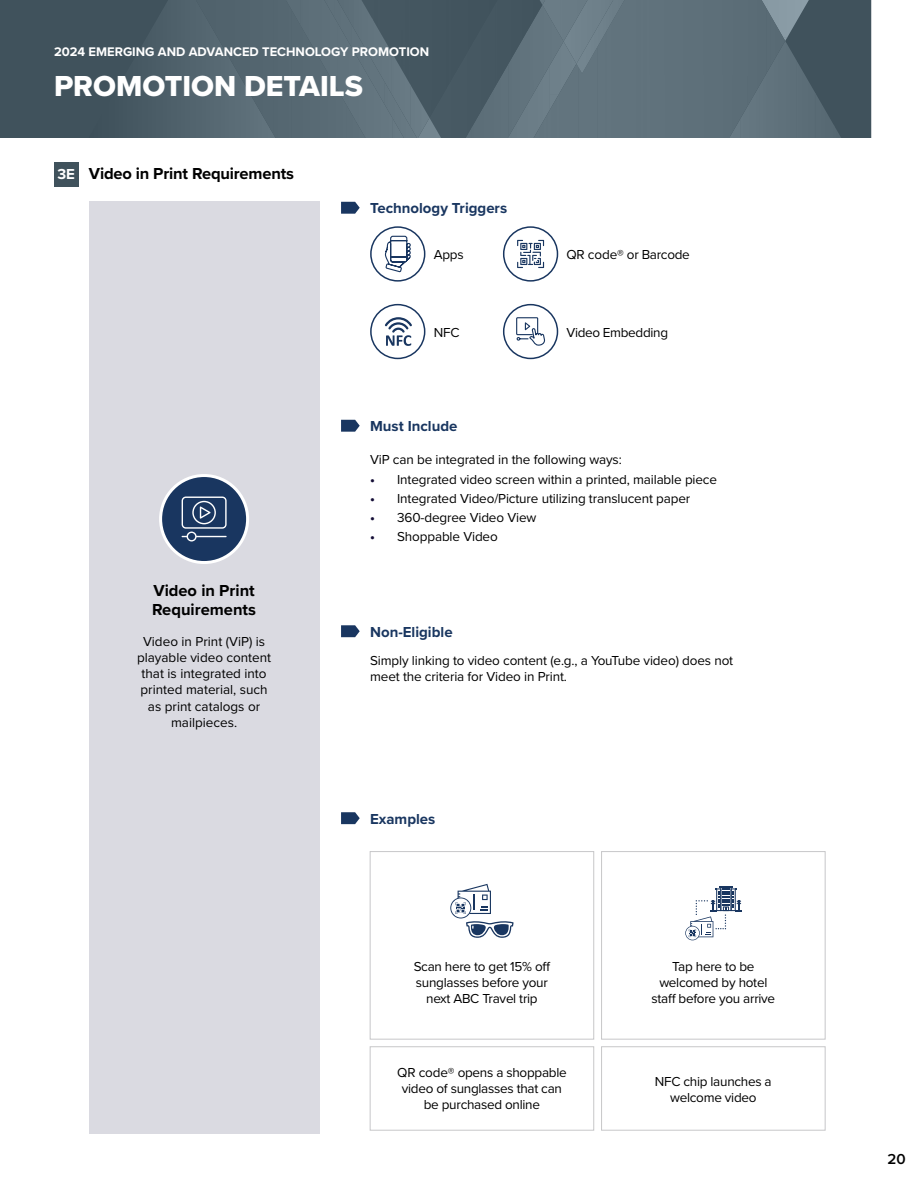
<style>
.page{position:relative;width:918px;height:1188px;background:#fff}
.page>*{position:absolute;margin:0;border:0;box-sizing:border-box;transform-origin:0 0}
.t1{font:30px "Proxima Nova Extrabld";color:#fff}
.t2{font:700 16.5px/19.8px "Proxima Nova";letter-spacing:-.01em;color:#000}
.t3{font:700 15px "Proxima Nova";color:#193660}
.t4{font:600 15px "Proxima Nova";color:#000}
.t5{font:13.5px/16.2px "Proxima Nova";letter-spacing:-.01em;color:#000;text-align:center}
.t6{font:700 12.9px "Proxima Nova";color:#fff}
.s1{font-size:15px;color:#fff}
.s2{font-weight:700;color:#140d36}
</style>
<div class="page">
<div style="left:0;top:0;width:872px;height:138px;background:#40525c"></div>
<img style="left:778px;top:41px;width:19px;height:97px">
<img style="left:759px;top:74px;width:19px;height:64px">
<img style="left:797px;top:62px;width:18px;height:76px">
<img style="left:748px;top:106px;width:11px;height:32px">
<img style="left:815px;top:93px;width:19px;height:45px">
<svg style="left:834px;top:126px;width:7px;height:12px"></svg>
<img style="left:767px;top:0;width:42px;height:38px">
<img style="left:550px;top:81px;width:10px;height:11px">
<img style="left:531px;top:81px;width:19px;height:57px">
<img style="left:512px;top:106px;width:19px;height:32px">
<div style="left:616px;top:0;width:132px;height:138px;background:#5f717b"></div>
<img style="left:748px;top:0;width:19px;height:106px">
<img style="left:598px;top:74px;width:18px;height:64px">
<img style="left:766px;top:8px;width:19px;height:66px">
<img style="left:579px;top:74px;width:19px;height:64px">
<img style="left:560px;top:64px;width:19px;height:74px">
<img style="left:541px;top:92px;width:19px;height:46px">
<svg style="left:534px;top:125px;width:7px;height:13px"></svg>
<img style="left:564px;top:41px;width:12px;height:23px">
<img style="left:576px;top:0;width:49px;height:74px">
<img style="left:527px;top:41px;width:37px;height:40px">
<img style="left:509px;top:53px;width:18px;height:84px">
<img style="left:490px;top:70px;width:19px;height:68px">
<img style="left:472px;top:103px;width:18px;height:35px">
<img style="left:527px;top:81px;width:14px;height:25px">
<img style="left:515px;top:7px;width:27px;height:46px">
<img style="left:486px;top:70px;width:19px;height:33px">
<img style="left:467px;top:103px;width:19px;height:33px">
<img style="left:505px;top:53px;width:10px;height:17px">
<img style="left:411px;top:101px;width:7px;height:37px">
<img style="left:411px;top:86px;width:8px;height:15px">
<img style="left:418px;top:100px;width:23px;height:38px">
<div style="left:542px;top:0;width:46px;height:41px;background:#697b85"></div>
<svg style="left:540px;top:0;width:5px;height:5px"></svg>
<svg style="left:156px;top:0;width:117px;height:138px"></svg>
<img style="left:255px;top:0;width:18px;height:134px">
<div style="left:273px;top:0;width:18px;height:138px;background:#556771"></div>
<div style="left:291px;top:26px;width:19px;height:112px;background:#566872"></div>
<img style="left:310px;top:58px;width:18px;height:80px">
<img style="left:223px;top:48px;width:32px;height:38px">
<img style="left:328px;top:89px;width:18px;height:49px">
<img style="left:245px;top:85px;width:10px;height:18px">
<img style="left:346px;top:121px;width:9px;height:17px">
<img style="left:318px;top:58px;width:1px;height:30px">
<img style="left:355px;top:121px;width:1px;height:17px">
<img style="left:286px;top:0;width:14px;height:26px">
<img style="left:300px;top:0;width:19px;height:58px">
<img style="left:319px;top:0;width:18px;height:89px">
<img style="left:337px;top:47px;width:19px;height:74px">
<img style="left:356px;top:76px;width:18px;height:62px">
<img style="left:374px;top:104px;width:18px;height:34px">
<img style="left:392px;top:133px;width:9px;height:5px">
<img style="left:335px;top:0;width:16px;height:47px">
<img style="left:324px;top:0;width:11px;height:18px">
<img style="left:351px;top:28px;width:17px;height:48px">
<img style="left:368px;top:61px;width:16px;height:43px">
<img style="left:384px;top:94px;width:17px;height:39px">
<img style="left:401px;top:110px;width:16px;height:28px">
<img style="left:353px;top:0;width:19px;height:61px">
<img style="left:337px;top:0;width:16px;height:28px">
<img style="left:372px;top:18px;width:19px;height:76px">
<img style="left:391px;top:51px;width:20px;height:76px">
<div style="left:601px;top:851px;width:224px;height:188px;border:1px solid #c7c7c9"></div>
<svg style="left:685px;top:886px;width:56px;height:54px"></svg>
<div style="left:89px;top:204px;width:230px;height:930px;background:#dadae1"></div>
<div style="left:89px;top:201px;width:230px;height:861px;background:#dadae1"></div>
<div style="left:54px;top:162px;width:24px;height:24px;background:#40525c"></div>
<div style="left:161px;top:476px;width:87px;height:87px;background:#193660;border-radius:50%"></div>
<div style="left:159px;top:474px;width:90px;height:90px;border:3px solid #fff;border-radius:50%"></div>
<svg style="left:341px;top:202px;width:19px;height:12px"></svg>
<svg style="left:341px;top:420px;width:19px;height:12px"></svg>
<svg style="left:341px;top:625px;width:19px;height:12px"></svg>
<svg style="left:182px;top:497px;width:45px;height:45px"></svg>
<div style="left:370px;top:226px;width:55px;height:56px;border:2px solid #193660;border-radius:50%"></div>
<div style="left:370px;top:304px;width:55px;height:55px;border:2px solid #193660;border-radius:50%"></div>
<div style="left:503px;top:226px;width:55px;height:56px;border:2px solid #193660;border-radius:50%"></div>
<div style="left:503px;top:304px;width:55px;height:55px;border:2px solid #193660;border-radius:50%"></div>
<svg style="left:384px;top:235px;width:28px;height:46px"></svg>
<svg style="left:517px;top:240px;width:27px;height:28px"></svg>
<svg style="left:385px;top:317px;width:27px;height:29px"></svg>
<svg style="left:516px;top:317px;width:29px;height:29px"></svg>
<svg style="left:341px;top:812px;width:19px;height:12px"></svg>
<div style="left:370px;top:1047px;width:224px;height:83px;border:1px solid #c7c7c9"></div>
<div style="left:601px;top:1047px;width:224px;height:83px;border:1px solid #c7c7c9"></div>
<div style="left:370px;top:851px;width:224px;height:188px;border:1px solid #c7c7c9"></div>
<svg style="left:450px;top:884px;width:64px;height:54px"></svg>
<p class="t6" style="left:54px;top:42px;width:377px">2024 EMERGING AND ADVANCED TECHNOLOGY PROMOTION</p>
<h1 class="t1" style="left:54px;top:63px;width:311px">PROMOTION DETAILS</h1>
<p class="t2" style="left:57px;top:163px;width:238px"><span class="s1">3E</span> Video in Print Requirements</p>
<p class="t2" style="left:152px;top:580px;width:105px">Video in Print<br>Requirements</p>
<p class="t5" style="left:137px;top:633px;width:136px">Video in Print (ViP) is playable video content that is integrated into printed material, such as print catalogs or mailpieces.</p>
<p class="t3" style="left:370px;top:197px;width:139px">Technology Triggers</p>
<p class="t5" style="left:434px;top:246px;width:31px">Apps</p>
<p class="t5" style="left:434px;top:324px;width:27px">NFC</p>
<p class="t3" style="left:370px;top:415px;width:89px">Must Include</p>
<p class="t5" style="left:566px;top:246px;width:125px">QR code® or Barcode</p>
<p class="t5" style="left:566px;top:324px;width:103px">Video Embedding</p>
<p class="t5" style="left:370px;top:451px;width:253px">ViP can be integrated in the following ways:</p>
<p class="t5" style="left:370px;top:470px;width:348px"><span class="s2">•</span> Integrated video screen within a printed, mailable piece</p>
<p class="t5" style="left:370px;top:490px;width:322px"><span class="s2">•</span> Integrated Video/Picture utilizing translucent paper</p>
<p class="t5" style="left:370px;top:509px;width:168px"><span class="s2">•</span> 360-degree Video View</p>
<p class="t5" style="left:370px;top:528px;width:129px"><span class="s2">•</span> Shoppable Video</p>
<p class="t3" style="left:370px;top:620px;width:84px">Non-Eligible</p>
<p class="t5" style="left:370px;top:652px;width:365px;text-align:left">Simply linking to video content (e.g., a YouTube video) does not meet the criteria for Video in Print.</p>
<p class="t3" style="left:370px;top:807px;width:67px">Examples</p>
<p class="t5" style="left:414px;top:958px;width:138px">Scan here to get 15% off sunglasses before your next ABC Travel trip</p>
<p class="t5" style="left:651px;top:958px;width:125px">Tap here to be welcomed by hotel staff before you arrive</p>
<p class="t5" style="left:397px;top:1064px;width:171px">QR code® opens a shoppable video of sunglasses that can be purchased online</p>
<p class="t5" style="left:655px;top:1073px;width:118px">NFC chip launches a welcome video</p>
<p class="t4" style="left:888px;top:1148px;width:20px">20</p>
</div>
